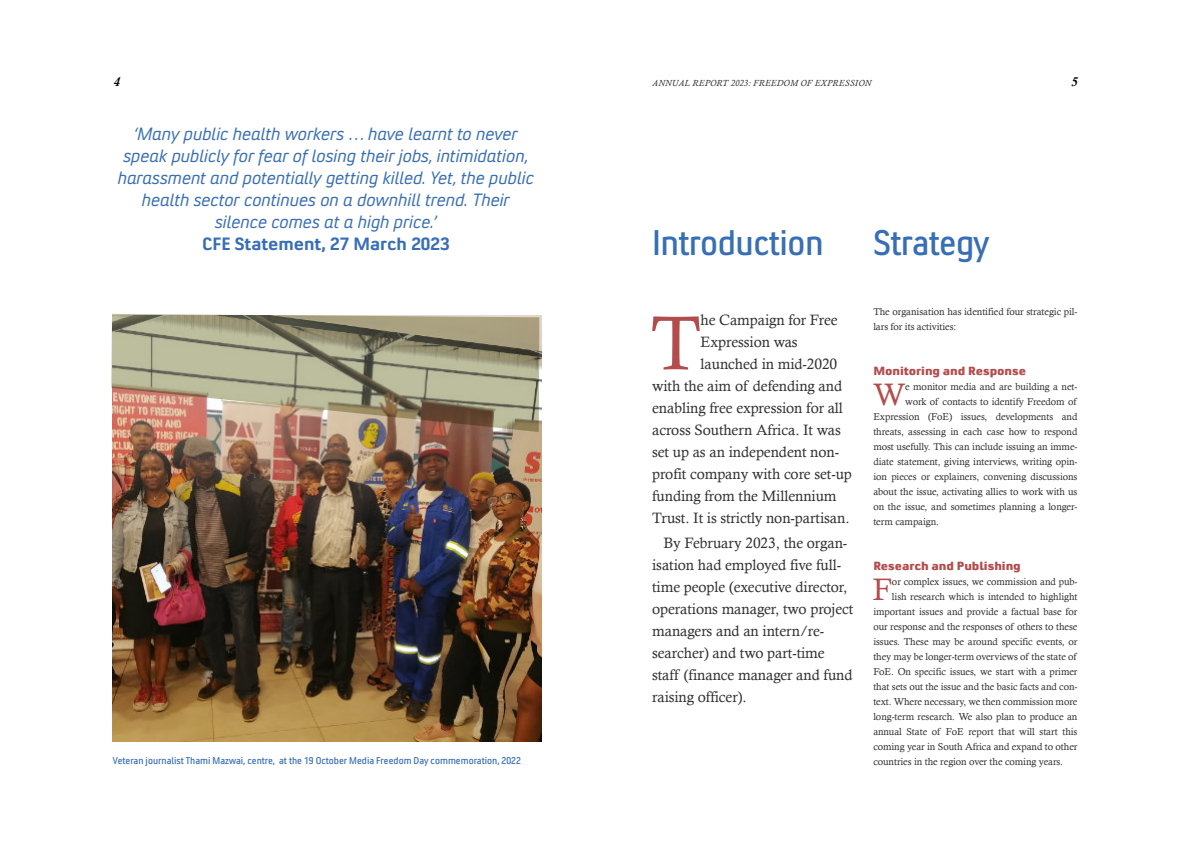
<style>
.page{position:relative;width:1191px;height:842px;background:#fff}
.page>*{position:absolute;margin:0;border:0;box-sizing:border-box;transform-origin:0 0}
.t1{font:76.8px "Calisto";color:#b34d4d}
.t2{font:36px "Convection Condensed";letter-spacing:-.015em;color:#376eb5}
.t3{font:31.1px "Calisto";color:#b34d4d}
.t4{font:italic 18px/22px "Convection";color:#376eb5;text-align:center}
.t5{font:700 18px "Convection";color:#376eb5}
.t6{font:15px/22px "Calisto";letter-spacing:-.005em;color:#303030}
.t7{font:italic 700 13px "Calisto";color:#000}
.t8{font:800 12px "Convection";letter-spacing:-.005em;color:#b34d4d}
.t9{font:10px/15px "Calisto";letter-spacing:-.005em;color:#303030}
.t10{font:10px "Convection Condensed";color:#376eb5}
.t11{font:italic 9px "Calisto";letter-spacing:.025em;color:#303030}
</style>
<div class="page">
<img style="left:112px;top:315px;width:429px;height:427px">
<svg style="left:111px;top:314px;width:428px;height:118px;background:#a79d82"></svg>
<h3 class="t7" style="left:113px;top:77px;width:8px">4</h3>
<p class="t11" style="left:652px;top:79px;width:221px">ANNUAL REPORT 2023: FREEDOM OF EXPRESSION</p>
<h3 class="t7" style="left:1071px;top:77px;width:8px">5</h3>
<p class="t4" style="left:118px;top:124px;width:418px">‘Many public health workers … have learnt to never speak publicly for fear of losing their jobs, intimidation, harassment and potentially getting killed. Yet, the public health sector continues on a downhill trend. Their silence comes at a high price.’</p>
<h3 class="t5" style="left:202px;top:237px;width:249px">CFE Statement, 27 March 2023</h3>
<h2 class="t2" style="left:652px;top:230px;width:173px">Introduction</h2>
<h1 class="t1" style="left:650px;top:315px;width:52px">T</h1>
<h3 class="t6" style="left:700px;top:310px;width:139px">he Campaign for Free</h3>
<h3 class="t6" style="left:700px;top:332px;width:99px">Expression was</h3>
<h3 class="t6" style="left:700px;top:354px;width:138px">launched in mid-2020</h3>
<h3 class="t6" style="left:652px;top:376px;width:191px">with the aim of defending and</h3>
<h3 class="t6" style="left:652px;top:398px;width:192px">enabling free expression for all</h3>
<h3 class="t6" style="left:652px;top:420px;width:190px">across Southern Africa. It was</h3>
<h3 class="t6" style="left:652px;top:442px;width:188px">set up as an independent non-</h3>
<h3 class="t6" style="left:652px;top:464px;width:201px">profit company with core set-up</h3>
<h3 class="t6" style="left:652px;top:486px;width:186px">funding from the Millennium</h3>
<h3 class="t6" style="left:652px;top:508px;width:199px">Trust. It is strictly non-partisan.</h3>
<h3 class="t6" style="left:652px;top:533px;width:203px;text-indent:11px">By February 2023, the organ&shy;isation had employed five full&shy;time people (executive director, operations manager, two project managers and an intern/re&shy;searcher) and two part-time staff (finance manager and fund raising officer).</h3>
<h2 class="t2" style="left:873px;top:230px;width:117px">Strategy</h2>
<p class="t9" style="left:873px;top:305px;width:206px">The organisation has identified four strategic pil&shy;lars for its activities:</p>
<p class="t8" style="left:873px;top:367px;width:154px">Monitoring and Response</p>
<h3 class="t3" style="left:873px;top:383px;width:34px">W</h3>
<p class="t9" style="left:905px;top:380px;width:174px">e monitor media and are building a net-</p>
<p class="t9" style="left:905px;top:395px;width:173px">work of contacts to identify Freedom of</p>
<p class="t9" style="left:873px;top:410px;width:206px">Expression (FoE) issues, developments and</p>
<p class="t9" style="left:873px;top:425px;width:206px">threats, assessing in each case how to respond</p>
<p class="t9" style="left:873px;top:440px;width:206px">most usefully. This can include issuing an imme-</p>
<p class="t9" style="left:873px;top:455px;width:206px">diate statement, giving interviews, writing opin-</p>
<p class="t9" style="left:873px;top:470px;width:206px">ion pieces or explainers, convening discussions</p>
<p class="t9" style="left:873px;top:485px;width:206px">about the issue, activating allies to work with us</p>
<p class="t9" style="left:873px;top:500px;width:206px">on the issue, and sometimes planning a longer-</p>
<p class="t9" style="left:873px;top:515px;width:67px">term campaign.</p>
<p class="t8" style="left:873px;top:562px;width:149px">Research and Publishing</p>
<h3 class="t3" style="left:872px;top:578px;width:21px">F</h3>
<p class="t9" style="left:873px;top:575px;width:206px;text-align:right">or complex issues, we commission and pub-<br>lish research which is intended to highlight important issues and provide a factual base for our response and the responses of others to these issues. These may be around specific events, or they may be longer-term overviews of the state of FoE. On specific issues, we start with a primer that sets out the issue and the basic facts and con&shy;text. Where necessary, we then commission more long-term research. We also plan to produce an annual State of FoE report that will start this coming year in South Africa and expand to other</p>
<p class="t10" style="left:113px;top:757px;width:409px">Veteran journalist Thami Mazwai, centre, at the 19 October Media Freedom Day commemoration, 2022</p>
<p class="t9" style="left:873px;top:755px;width:191px">countries in the region over the coming years.</p>
</div>
